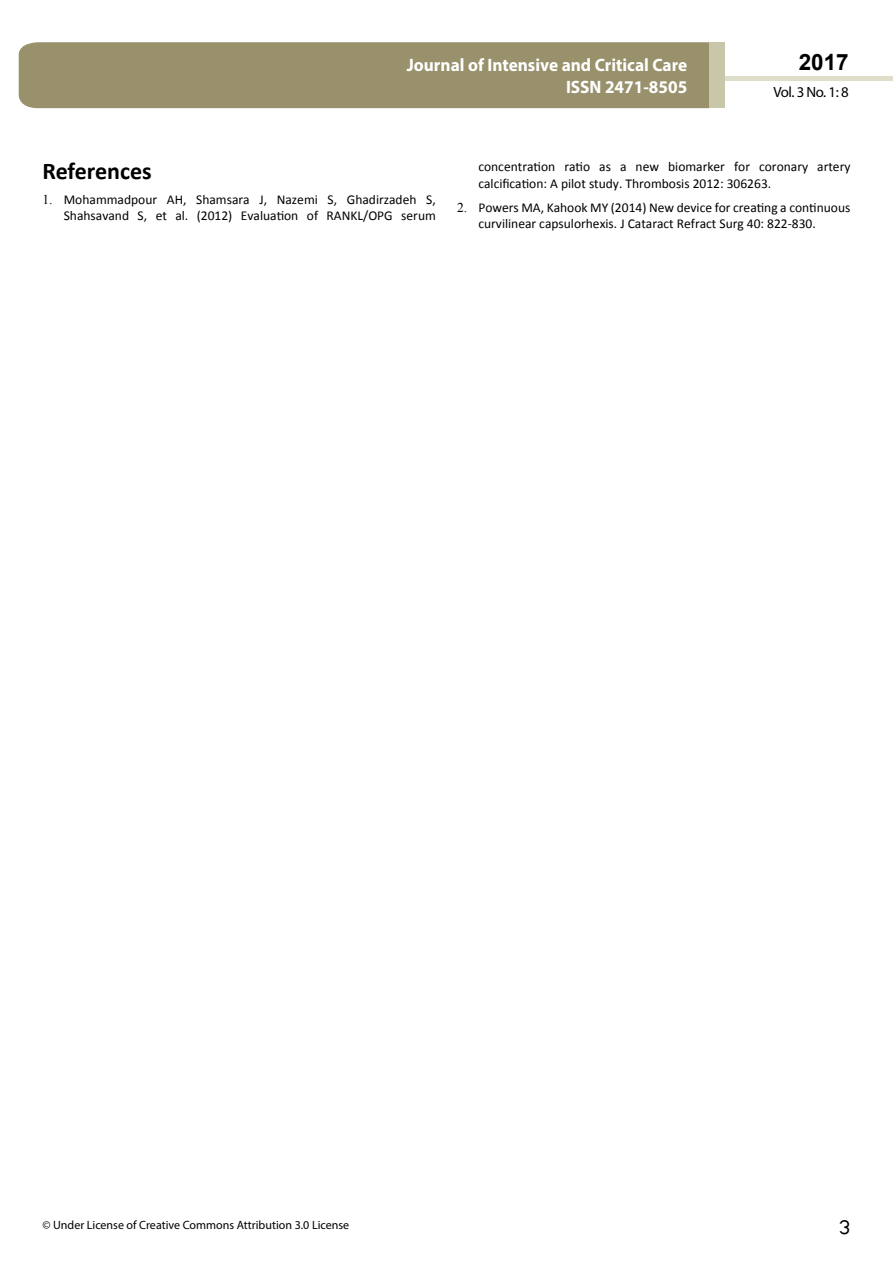
<style>
.page{position:relative;width:893px;height:1263px;background:#fff}
.page>*{position:absolute;margin:0;border:0;box-sizing:border-box;transform-origin:0 0}
.t1{font:25.5px "Tunga";color:#000}
.t2{font:700 24px "Calibri";color:#000}
.t3{font:700 22.5px "Arial";color:#000}
.t4{font:700 18px/21.6px "Myriad Pro";color:#fff;text-align:right;scale:.96 1}
.t5{font:14.85px "Myriad Pro";color:#000}
.t6{font:13.5px/16.2px "Calibri";color:#000}
.t7{font:12px "Myriad Pro";color:#000}
.s1{font-family:"Times New Roman"}
</style>
<div class="page">
<div style="left:19px;top:42px;width:690px;height:66px;background:#98916c"></div>
<div style="left:709px;top:42px;width:16px;height:66px;background:#c9c7a9"></div>
<div style="left:725px;top:76px;width:168px;height:5px;background:#dfdec9"></div>
<h3 class="t4" style="left:517px;top:53px;width:198px">ARCHIVOS DE MEDICINA<br>ISSN 1698-9465</h3>
<h3 class="t3" style="left:799px;top:47px;width:52px">2017</h3>
<h3 class="t4" style="left:407px;top:54px;width:294px">Journal of Intensive and Critical Care<br>ISSN 2471-8505</h3>
<p class="t5" style="left:773px;top:83px;width:77px">Vol. 3 No. 1: 8</p>
<h2 class="t2" style="left:43px;top:156px;width:111px">References</h2>
<p class="t6" style="left:43px;top:191px;width:395px;text-align:right"><span class="s1">1.</span> Mohammadpour AH, Shamsara J, Nazemi S, Ghadirzadeh S,<br>Shahsavand S, et al. (2012) Evaluation of RANKL/OPG serum</p>
<p class="t6" style="left:478px;top:159px;width:374px">concentration ratio as a new biomarker for coronary artery calcification: A pilot study. Thrombosis 2012: 306263.</p>
<p class="t6" style="left:478px;top:200px;width:374px;text-indent:-21px"><span class="s1">2.</span> Powers MA, Kahook MY (2014) New device for creating a continuous curvilinear capsulorhexis. J Cataract Refract Surg 40: 822-830.</p>
<p class="t7" style="left:43px;top:1218px;width:308px">© Under License of Creative Commons Attribution 3.0 License</p>
<h1 class="t1" style="left:839px;top:1210px;width:13px">3</h1>
</div>
